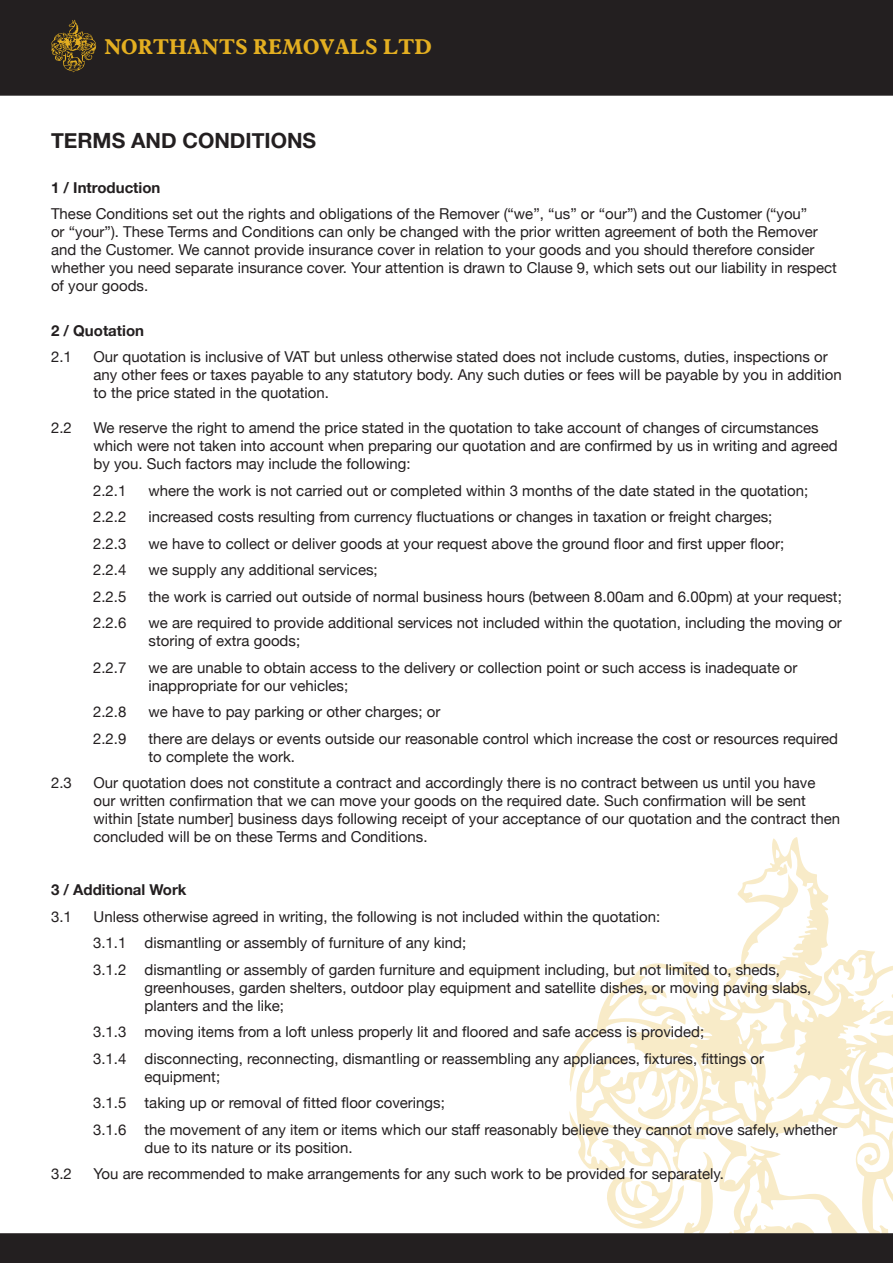
<style>
.page{position:relative;width:893px;height:1263px;background:#fff}
.page>*{position:absolute;margin:0;border:0;box-sizing:border-box;transform-origin:0 0}
.t1{font:700 21px "Aldine 721 BT";color:#e4af21}
.t2{font:700 21px "Helvetica Neue";color:#231f20}
.t3{font:15px/18px "Helvetica Neue";color:#231f20}
.t4{font:700 15px "Helvetica Neue";color:#231f20}
</style>
<div class="page">
<svg style="left:569px;top:837px;width:324px;height:274px"></svg>
<div style="left:0;top:0;width:893px;height:96px;background:#231f20"></div>
<svg style="left:51px;top:20px;width:45px;height:52px"></svg>
<svg style="left:0;top:1111px;width:893px;height:152px"></svg>
<h1 class="t1" style="left:104px;top:34px;width:329px">NORTHANTS REMOVALS LTD</h1>
<p class="t2" style="left:51px;top:124px;width:267px">TERMS AND CONDITIONS</p>
<p class="t4" style="left:51px;top:175px;width:111px">1 / Introduction</p>
<p class="t3" style="left:51px;top:206px;width:787px">These Conditions set out the rights and obligations of the Remover (“we”, “us” or “our”) and the Customer (“you”<br>or “your”). These Terms and Conditions can only be changed with the prior written agreement of both the Remover and the Customer. We cannot provide insurance cover in relation to your goods and you should therefore consider whether you need separate insurance cover. Your attention is drawn to Clause 9, which sets out our liability in respect of your goods.</p>
<p class="t4" style="left:51px;top:318px;width:95px">2 / Quotation</p>
<p class="t3" style="left:51px;top:349px;width:22px">2.1</p>
<p class="t3" style="left:94px;top:349px;width:750px">Our quotation is inclusive of VAT but unless otherwise stated does not include customs, duties, inspections or any other fees or taxes payable to any statutory body. Any such duties or fees will be payable by you in addition to the price stated in the quotation.</p>
<p class="t3" style="left:51px;top:420px;width:22px">2.2</p>
<p class="t3" style="left:94px;top:420px;width:746px">We reserve the right to amend the price stated in the quotation to take account of changes of circumstances which were not taken into account when preparing our quotation and are confirmed by us in writing and agreed by you. Such factors may include the following:</p>
<p class="t3" style="left:93px;top:482px;width:35px">2.2.1</p>
<p class="t3" style="left:149px;top:482px;width:661px">where the work is not carried out or completed within 3 months of the date stated in the quotation;</p>
<p class="t3" style="left:93px;top:509px;width:35px">2.2.2</p>
<p class="t3" style="left:149px;top:509px;width:625px">increased costs resulting from currency fluctuations or changes in taxation or freight charges;</p>
<p class="t3" style="left:93px;top:535px;width:35px">2.2.3</p>
<p class="t3" style="left:149px;top:535px;width:637px">we have to collect or deliver goods at your request above the ground floor and first upper floor;</p>
<p class="t3" style="left:93px;top:562px;width:35px">2.2.4</p>
<p class="t3" style="left:149px;top:562px;width:231px">we supply any additional services;</p>
<p class="t3" style="left:93px;top:588px;width:35px">2.2.5</p>
<p class="t3" style="left:149px;top:588px;width:695px">the work is carried out outside of normal business hours (between 8.00am and 6.00pm) at your request;</p>
<p class="t3" style="left:93px;top:615px;width:35px">2.2.6</p>
<p class="t3" style="left:149px;top:615px;width:695px">we are required to provide additional services not included within the quotation, including the moving or storing of extra goods;</p>
<p class="t3" style="left:93px;top:659px;width:35px">2.2.7</p>
<p class="t3" style="left:149px;top:659px;width:650px">we are unable to obtain access to the delivery or collection point or such access is inadequate or inappropriate for our vehicles;</p>
<p class="t3" style="left:93px;top:704px;width:35px">2.2.8</p>
<p class="t3" style="left:149px;top:704px;width:293px">we have to pay parking or other charges; or</p>
<p class="t3" style="left:93px;top:730px;width:35px">2.2.9</p>
<p class="t3" style="left:149px;top:730px;width:691px">there are delays or events outside our reasonable control which increase the cost or resources required to complete the work.</p>
<p class="t3" style="left:51px;top:775px;width:22px">2.3</p>
<p class="t3" style="left:94px;top:775px;width:748px">Our quotation does not constitute a contract and accordingly there is no contract between us until you have our written confirmation that we can move your goods on the required date. Such confirmation will be sent within [state number] business days following receipt of your acceptance of our quotation and the contract then concluded will be on these Terms and Conditions.</p>
<p class="t4" style="left:51px;top:878px;width:137px">3 / Additional Work</p>
<p class="t3" style="left:51px;top:908px;width:22px">3.1</p>
<p class="t3" style="left:94px;top:908px;width:568px">Unless otherwise agreed in writing, the following is not included within the quotation:</p>
<p class="t3" style="left:93px;top:935px;width:375px">3.1.1 dismantling or assembly of furniture of any kind;</p>
<p class="t3" style="left:145px;top:961px;width:668px;text-indent:-52px">3.1.2 dismantling or assembly of garden furniture and equipment including, but not limited to, sheds, greenhouses, garden shelters, outdoor play equipment and satellite dishes, or moving paving slabs, planters and the like;</p>
<p class="t3" style="left:93px;top:1024px;width:613px">3.1.3 moving items from a loft unless properly lit and floored and safe access is provided;</p>
<p class="t3" style="left:145px;top:1050px;width:621px;text-indent:-52px">3.1.4 disconnecting, reconnecting, dismantling or reassembling any appliances, fixtures, fittings or equipment;</p>
<p class="t3" style="left:93px;top:1095px;width:353px">3.1.5 taking up or removal of fitted floor coverings;</p>
<p class="t3" style="left:145px;top:1121px;width:694px;text-indent:-52px">3.1.6 the movement of any item or items which our staff reasonably believe they cannot move safely, whether due to its nature or its position.</p>
<p class="t3" style="left:51px;top:1166px;width:22px">3.2</p>
<p class="t3" style="left:94px;top:1166px;width:632px">You are recommended to make arrangements for any such work to be provided for separately.</p>
</div>
